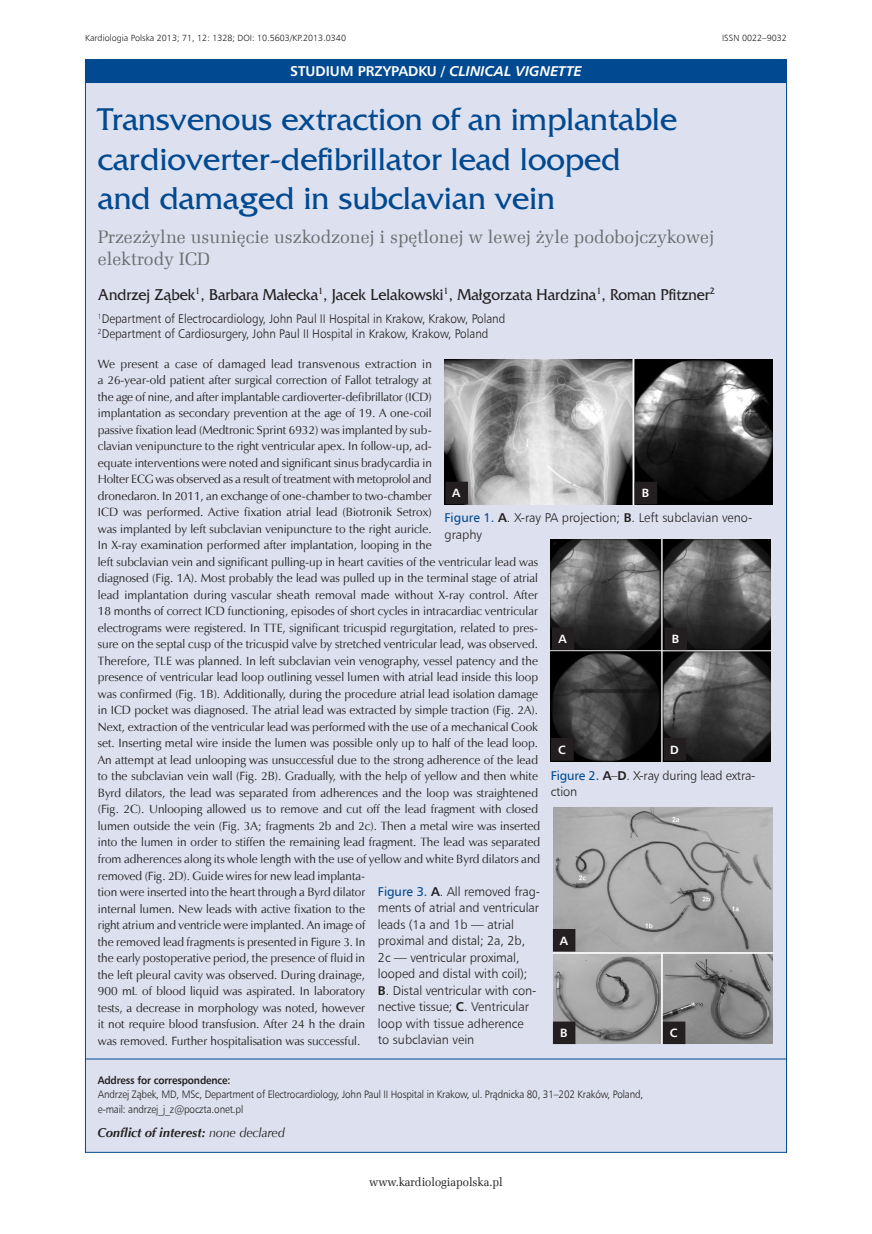
<style>
.page{position:relative;width:872px;height:1234px;background:#fff}
.page>*{position:absolute;margin:0;border:0;box-sizing:border-box;transform-origin:0 0}
._01_Tytul_pierwszy{font:33px/39px "France";color:#014990}
._02_Tytul_drugi{font:18px/21.6px "Zapf Ellipt EU";color:#6c6d70}
._03_Autor{font:16.5px "France";color:#231f20;scale:.94 1}
.t1{font:700 14.25px "Humnst 777 EU";color:#fff}
._26_Rycina_podpis{font:12.75px/16.5px "Humnst 777 Lt EU";letter-spacing:-.005em;color:#231f20}
._18_Konflikt{font:italic 700 12.75px "Zapf Humnst EU";color:#231f20}
._04_Praca{font:12.6px/15px "Humnst 777 Lt EU";color:#231f20;scale:.93 1}
._09_Tekst_pierwszy_A{font:12px/16.5px "Zapf Humnst EU";color:#231f20}
.t2{font:12px "Zapf Ellipt EU";color:#231f20;scale:.95 1}
.literki__A_B{font:700 12px "Humnst 777 EU";color:#fff}
._05_Adres_do_korespo{font:10.8px/14.2px "Humnst 777 Lt EU";letter-spacing:-.015em;color:#231f20;scale:.92 1}
._30_Pagina_nad_paski{font:9px "Humnst 777 Lt EU";color:#231f20}
.s1{font-style:italic}
.s2{font-family:"Humnst 777 EU";font-weight:700}
.s3{font-weight:400}
.s4{font-family:"Humnst 777 EU";color:#014990}
</style>
<div class="page">
<div style="left:85px;top:60px;width:702px;height:1092px;background:#dde1ef;border:1px solid #014990"></div>
<div style="left:85px;top:59px;width:702px;height:24px;background:#014990"></div>
<hr style="left:85px;top:1058px;width:702px;height:1px;background:#014990">
<img style="left:444px;top:359px;width:329px;height:145px">
<img style="left:551px;top:540px;width:219px;height:221px">
<img style="left:553px;top:807px;width:220px;height:236px">
<div style="left:635px;top:482px;width:21px;height:21px;background:#231f20"></div>
<div style="left:635px;top:481px;width:22px;height:23px;border:1px solid #231f20"></div>
<div style="left:553px;top:1021px;width:22px;height:22px;background:#231f20"></div>
<div style="left:553px;top:1021px;width:22px;height:22px;border:1px solid #231f20"></div>
<div style="left:663px;top:1021px;width:22px;height:22px;background:#231f20"></div>
<div style="left:663px;top:1021px;width:22px;height:22px;border:1px solid #231f20"></div>
<div style="left:446px;top:482px;width:21px;height:21px;background:#231f20"></div>
<div style="left:445px;top:481px;width:23px;height:23px;border:1px solid #231f20"></div>
<div style="left:552px;top:628px;width:22px;height:21px;background:#231f20"></div>
<div style="left:552px;top:627px;width:22px;height:22px;border:1px solid #231f20"></div>
<div style="left:551px;top:738px;width:22px;height:22px;background:#231f20"></div>
<div style="left:665px;top:628px;width:21px;height:21px;background:#231f20"></div>
<div style="left:664px;top:627px;width:23px;height:22px;border:1px solid #231f20"></div>
<div style="left:664px;top:738px;width:22px;height:22px;background:#231f20"></div>
<div style="left:553px;top:929px;width:22px;height:21px;background:#231f20"></div>
<div style="left:553px;top:928px;width:22px;height:23px;border:1px solid #231f20"></div>
<p class="_30_Pagina_nad_paski" style="left:85px;top:33px;width:262px">Kardiologia Polska 2013; 71, 12: 1328; DOI: 10.5603/KP.2013.0340</p>
<p class="_30_Pagina_nad_paski" style="left:722px;top:33px;width:66px">ISSN 0022–9032</p>
<p class="t1" style="left:290px;top:62px;width:293px">STUDIUM PRZYPADKU / <span class="s1">CLINICAL VIGNETTE</span></p>
<p class="_01_Tytul_pierwszy" style="left:98px;top:100px;width:581px">Transvenous extraction of an implantable cardioverter-defibrillator lead looped and damaged in subclavian vein</p>
<p class="_02_Tytul_drugi" style="left:98px;top:226px;width:618px">Przezżylne usunięcie uszkodzonej i spętlonej w lewej żyle podobojczykowej elektrody ICD</p>
<p class="_03_Autor" style="left:98px;top:285px;width:658px">Andrzej Ząbek<sup>1</sup>, Barbara Małecka<sup>1</sup>, Jacek Lelakowski<sup>1</sup>, Małgorzata Hardzina<sup>1</sup>, Roman Pfitzner<sup>2</sup></p>
<p class="_04_Praca" style="left:98px;top:311px;width:440px"><sup>1</sup>Department of Electrocardiology, John Paul II Hospital in Krakow, Krakow, Poland<br><sup>2</sup>Department of Cardiosurgery, John Paul II Hospital in Krakow, Krakow, Poland</p>
<p class="_09_Tekst_pierwszy_A" style="left:98px;top:355px;width:444px">We present a case of damaged lead transvenous extraction in<br>a 26-year-old patient after surgical correction of Fallot tetralogy at<br>the age of nine, and after implantable cardioverter-defibrillator (ICD)<br>implantation as secondary prevention at the age of 19. A one-coil<br>passive fixation lead (Medtronic Sprint 6932) was implanted by sub-<br>clavian venipuncture to the right ventricular apex. In follow-up, ad-<br>equate interventions were noted and significant sinus bradycardia in<br>Holter ECG was observed as a result of treatment with metoprolol and<br>dronedaron. In 2011, an exchange of one-chamber to two-chamber<br>ICD was performed. Active fixation atrial lead (Biotronik Setrox)<br>was implanted by left subclavian venipuncture to the right auricle.<br>In X-ray examination performed after implantation, looping in the<br>left subclavian vein and significant pulling-up in heart cavities of the ventricular lead was diagnosed (Fig. 1A). Most probably the lead was pulled up in the terminal stage of atrial lead implantation during vascular sheath removal made without X-ray control. After 18 months of correct ICD functioning, episodes of short cycles in intracardiac ventricular electrograms were registered. In TTE, significant tricuspid regurgitation, related to pres&shy;sure on the septal cusp of the tricuspid valve by stretched ventricular lead, was observed.<br>Therefore, TLE was planned. In left subclavian vein venography, vessel patency and the presence of ventricular lead loop outlining vessel lumen with atrial lead inside this loop was confirmed (Fig. 1B). Additionally, during the procedure atrial lead isolation damage in ICD pocket was diagnosed. The atrial lead was extracted by simple traction (Fig. 2A).<br>Next, extraction of the ventricular lead was performed with the use of a mechanical Cook set. Inserting metal wire inside the lumen was possible only up to half of the lead loop.<br>An attempt at lead unlooping was unsuccessful due to the strong adherence of the lead to the subclavian vein wall (Fig. 2B). Gradually, with the help of yellow and then white Byrd dilators, the lead was separated from adherences and the loop was straightened (Fig. 2C). Unlooping allowed us to remove and cut off the lead fragment with closed lumen outside the vein (Fig. 3A; fragments 2b and 2c). Then a metal wire was inserted into the lumen in order to stiffen the remaining lead fragment. The lead was separated from adherences along its whole length with the use of yellow and white Byrd dilators and removed (Fig. 2D). Guide wires for new lead implanta-<br>tion were inserted into the heart through a Byrd dilator<br>internal lumen. New leads with active fixation to the<br>right atrium and ventricle were implanted. An image of<br>the removed lead fragments is presented in Figure 3. In<br>the early postoperative period, the presence of fluid in<br>the left pleural cavity was observed. During drainage,<br>900 mL of blood liquid was aspirated. In laboratory<br>tests, a decrease in morphology was noted, however<br>it not require blood transfusion. After 24 h the drain<br>was removed. Further hospitalisation was successful.</p>
<p class="_05_Adres_do_korespo" style="left:98px;top:1072px;width:594px"><span class="s2">Address for correspondence:<br></span>Andrzej Ząbek, MD, MSc, Department of Electrocardiology, John Paul II Hospital in Krakow, ul. Prądnicka 80, 31–202 Kraków, Poland, e-mail: andrzej_j_z@poczta.onet.pl</p>
<p class="_18_Konflikt" style="left:98px;top:1124px;width:189px">Conflict of interest: <span class="s3">none declared</span></p>
<p class="literki__A_B" style="left:642px;top:485px;width:9px">B</p>
<p class="literki__A_B" style="left:452px;top:485px;width:10px">A</p>
<p class="_26_Rycina_podpis" style="left:444px;top:509px;width:309px"><span class="s4">Figure 1.</span> <span class="s2">A</span>. X-ray PA projection; <span class="s2">B</span>. Left subclavian veno&shy;graphy</p>
<p class="literki__A_B" style="left:558px;top:631px;width:10px">A</p>
<p class="literki__A_B" style="left:671px;top:631px;width:9px">B</p>
<p class="literki__A_B" style="left:558px;top:741px;width:9px">C</p>
<p class="literki__A_B" style="left:670px;top:742px;width:10px">D</p>
<p class="_26_Rycina_podpis" style="left:551px;top:766px;width:206px"><span class="s4">Figure 2.</span> <span class="s2">A</span>–<span class="s2">D</span>. X-ray during lead extra&shy;ction</p>
<p class="_26_Rycina_podpis" style="left:378px;top:882px;width:164px"><span class="s4">Figure 3.</span> <span class="s2">A</span>. All removed frag&shy;ments of atrial and ventricular leads (1a and 1b — atrial proximal and distal; 2a, 2b,<br>2c — ventricular proximal, looped and distal with coil);<br><span class="s2">B</span>. Distal ventricular with con&shy;nective tissue; <span class="s2">C</span>. Ventricular loop with tissue adherence<br>to subclavian vein</p>
<p class="literki__A_B" style="left:559px;top:932px;width:10px">A</p>
<p class="literki__A_B" style="left:560px;top:1025px;width:9px">B</p>
<p class="literki__A_B" style="left:670px;top:1025px;width:9px">C</p>
<p class="t2" style="left:369px;top:1174px;width:142px">www.kardiologiapolska.pl</p>
</div>
